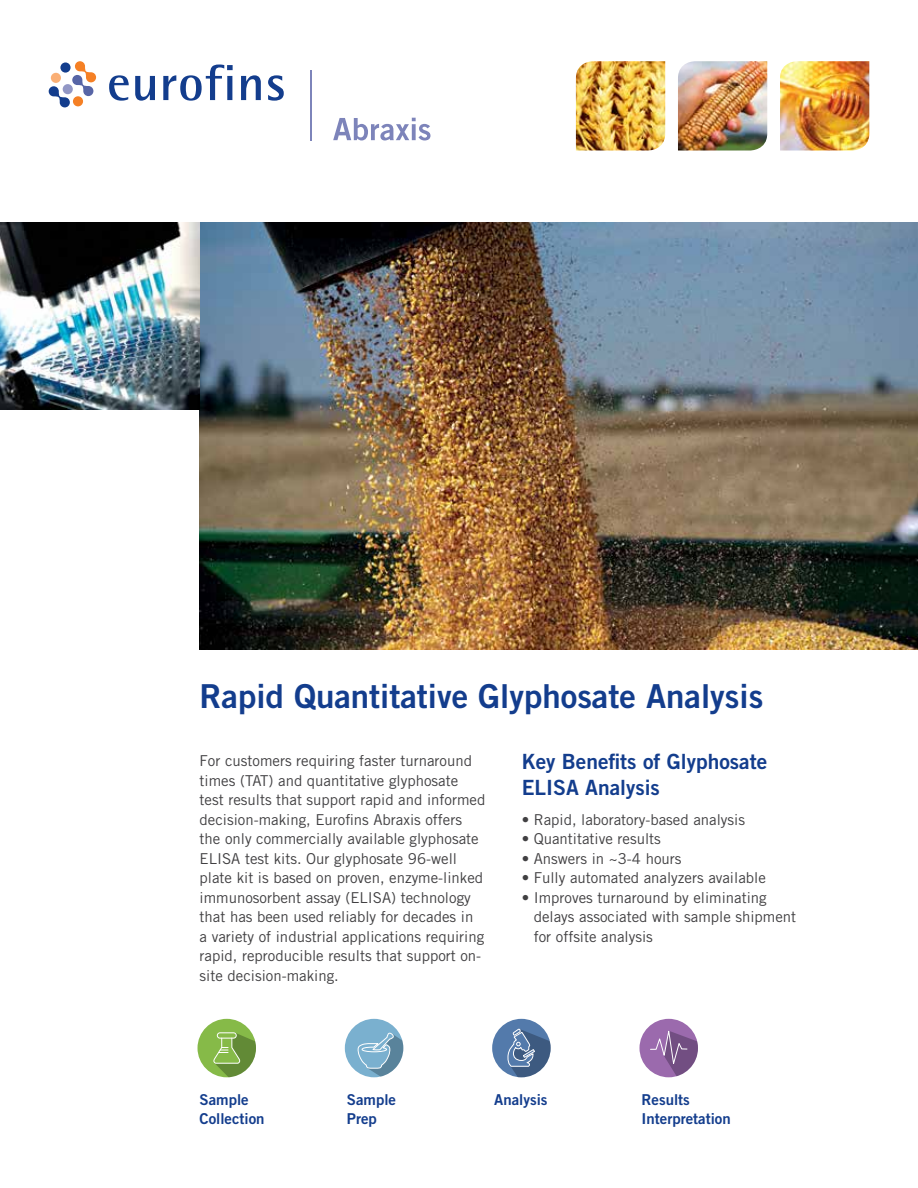
<style>
.page{position:relative;width:918px;height:1188px;background:#fff}
.page>*{position:absolute;margin:0;border:0;box-sizing:border-box;transform-origin:0 0}
.t1{font:33px "Trade Gothic LT Pro Bd 2";color:#133d8d}
.t2{font:21px/25.5px "Trade Gothic LT Pro Bd 2";color:#133d8d}
.t3{font:15px/19.5px "Trade Gothic LT Pro";color:#414042}
.t4{font:15px/19.5px "Trade Gothic LT Pro Bd 2";color:#133d8d}
</style>
<div class="page">
<img style="left:200px;top:223px;width:718px;height:426px">
<img style="left:0;top:223px;width:200px;height:187px">
<div style="left:492px;top:1019px;width:59px;height:58px;background:#537aab;border-radius:50%"></div>
<svg style="left:507px;top:1029px;width:44px;height:48px"></svg>
<div style="left:639px;top:1019px;width:59px;height:58px;background:#9b6aad;border-radius:50%"></div>
<svg style="left:650px;top:1026px;width:48px;height:50px"></svg>
<div style="left:345px;top:1019px;width:58px;height:58px;background:#7ab0cf;border-radius:50%"></div>
<svg style="left:356px;top:1031px;width:47px;height:46px"></svg>
<div style="left:198px;top:1019px;width:58px;height:58px;background:#86ba48;border-radius:50%"></div>
<div style="left:217px;top:1032px;width:20px;height:7px;border:1px solid #fff;border-radius:3px"></div>
<svg style="left:213px;top:1033px;width:43px;height:44px"></svg>
<img style="left:780px;top:61px;width:89px;height:90px">
<img style="left:678px;top:61px;width:89px;height:90px">
<svg style="left:49px;top:61px;width:47px;height:46px"></svg>
<div style="left:73px;top:96px;width:10px;height:10px;background:#f58025;border-radius:50%"></div>
<div style="left:51px;top:73px;width:10px;height:10px;background:#faaf75;border-radius:50%"></div>
<div style="left:60px;top:62px;width:11px;height:11px;background:#133d8d;border-radius:50%"></div>
<svg style="left:109px;top:75px;width:20px;height:26px"></svg>
<svg style="left:135px;top:76px;width:20px;height:25px"></svg>
<svg style="left:163px;top:65px;width:70px;height:36px"></svg>
<svg style="left:241px;top:75px;width:20px;height:25px"></svg>
<svg style="left:268px;top:75px;width:16px;height:26px"></svg>
<hr style="left:310px;top:70px;width:1px;height:71px;background:#7d84ba">
<svg style="left:333px;top:118px;width:97px;height:22px"></svg>
<img style="left:576px;top:61px;width:89px;height:90px">
<h1 class="t1" style="left:200px;top:676px;width:565px">Rapid Quantitative Glyphosate Analysis</h1>
<h2 class="t2" style="left:522px;top:749px;width:247px">Key Benefits of Glyphosate<br>ELISA Analysis</h2>
<p class="t3" style="left:200px;top:751px;width:287px">For customers requiring faster turnaround times (TAT) and quantitative glyphosate test results that support rapid and informed decision-making, Eurofins Abraxis offers the only commercially available glyphosate ELISA test kits. Our glyphosate 96-well plate kit is based on proven, enzyme-linked immunosorbent assay (ELISA) technology that has been used reliably for decades in<br>a variety of industrial applications requiring rapid, reproducible results that support on&shy;site decision-making.</p>
<p class="t3" style="left:522px;top:810px;width:225px">• Rapid, laboratory-based analysis</p>
<p class="t3" style="left:522px;top:829px;width:141px">• Quantitative results</p>
<p class="t3" style="left:522px;top:849px;width:161px">• Answers in ~3-4 hours</p>
<p class="t3" style="left:522px;top:868px;width:246px">• Fully automated analyzers available</p>
<p class="t3" style="left:534px;top:888px;width:264px;text-indent:-12px">• Improves turnaround by eliminating delays associated with sample shipment for offsite analysis</p>
<p class="t4" style="left:200px;top:1089px;width:67px">Sample<br>Collection</p>
<p class="t4" style="left:347px;top:1089px;width:51px">Sample<br>Prep</p>
<p class="t4" style="left:494px;top:1089px;width:55px">Analysis</p>
<p class="t4" style="left:642px;top:1089px;width:91px">Results<br>Interpretation</p>
</div>
